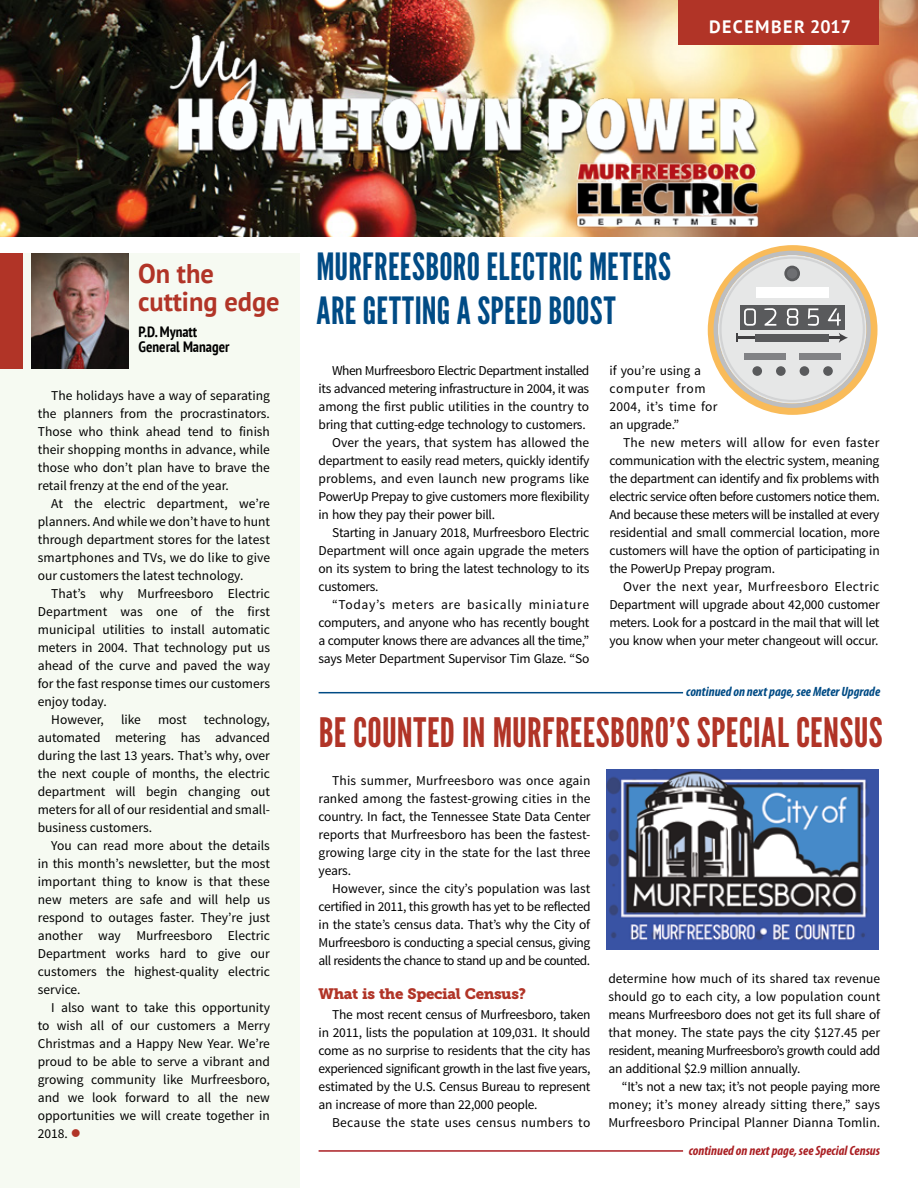
<style>
.page{position:relative;width:918px;height:1188px;background:#fff}
.page>*{position:absolute;margin:0;border:0;box-sizing:border-box;transform-origin:0 0}
.t1{font:40.5px "League Gothic";letter-spacing:.01em;color:#b13427}
.t2{font:37.5px/43.5px "League Gothic";letter-spacing:.01em;color:#004b85}
.t3{font:700 27px/28.5px "PT Sans";color:#b13427}
.t4{font:700 18px "PT Sans";letter-spacing:.08em;color:#fff}
.t5{font:700 condensed 15px/15px "PT Sans";color:#000}
.t6{font:15px "Museo Slab 900";letter-spacing:-.025em;color:#b13427}
.t7{font:13.5px/18px "Source Sans Pro";letter-spacing:-.01em;color:#000;text-align:justify}
.t8{font:13.5px "Source Sans Pro";letter-spacing:-.03em;color:#000}
.t9{font:13.5px/18px "Source Sans Pro";letter-spacing:.025em;color:#000}
.t10{font:13.5px "Source Sans Pro";letter-spacing:-.035em;color:#000}
.t11{font:italic 700 condensed 13.5px "Myriad Pro";color:#aa1f23}
.t12{font:13.5px "Source Sans Pro";letter-spacing:.05em;color:#000}
.t13{font:italic 700 condensed 13.5px "Myriad Pro";color:#004b85}
.t14{font:13.5px "Source Sans Pro";letter-spacing:.02em;color:#000}
.t15{font:13.5px "Source Sans Pro";letter-spacing:.01em;color:#000}
.s1{color:#b13427}
</style>
<div class="page">
<img style="left:0;top:0;width:918px;height:237px">
<div style="left:678px;top:0;width:201px;height:45px;background:#b13427"></div>
<img style="left:155px;top:25px;width:608px;height:211px">
<hr style="left:319px;top:692px;width:364px;height:1px;background:#004b85">
<hr style="left:319px;top:1150px;width:364px;height:2px;background:#aa1f23">
<div style="left:0;top:253px;width:300px;height:935px;background:#f6faf2"></div>
<div style="left:0;top:253px;width:23px;height:116px;background:#b13427"></div>
<img style="left:32px;top:253px;width:97px;height:116px">
<img style="left:606px;top:770px;width:273px;height:179px">
<div style="left:708px;top:245px;width:169px;height:170px;background:#f9bb59;border-radius:50%"></div>
<svg style="left:714px;top:251px;width:157px;height:157px"></svg>
<div style="left:787px;top:268px;width:10px;height:11px;background:#6e6f72;border-radius:50%"></div>
<h3 class="t4" style="left:709px;top:14px;width:143px">DECEMBER 2017</h3>
<h3 class="t3" style="left:138px;top:258px;width:143px">On the cutting edge</h3>
<p class="t5" style="left:139px;top:324px;width:92px">P.D. Mynatt<br>General Manager</p>
<p class="t7" style="left:38px;top:387px;width:234px;text-indent:14px">The holidays have a way of separating the planners from the procrastinators.<br>Those who think ahead tend to finish their shopping months in advance, while those who don’t plan have to brave the retail frenzy at the end of the year.</p>
<p class="t7" style="left:38px;top:495px;width:234px;text-indent:14px">At the electric department, we’re planners. And while we don’t have to hunt through department stores for the latest smartphones and TVs, we do like to give our customers the latest technology.</p>
<p class="t7" style="left:51px;top:585px;width:220px">That’s why Murfreesboro Electric</p>
<p class="t15" style="left:38px;top:603px;width:234px">Department was one of the first</p>
<p class="t7" style="left:38px;top:621px;width:234px">municipal utilities to install automatic</p>
<p class="t7" style="left:38px;top:639px;width:234px">meters in 2004. That technology put us</p>
<p class="t7" style="left:38px;top:657px;width:234px">ahead of the curve and paved the way</p>
<p class="t7" style="left:38px;top:675px;width:234px">for the fast response times our customers</p>
<p class="t7" style="left:38px;top:693px;width:71px">enjoy today.</p>
<p class="t7" style="left:51px;top:711px;width:54px">However,</p>
<p class="t7" style="left:121px;top:711px;width:21px">like</p>
<p class="t7" style="left:158px;top:711px;width:30px">most</p>
<p class="t7" style="left:38px;top:711px;width:234px;text-indent:166px">technology, automated metering has advanced during the last 13 years. That’s why, over the next couple of months, the electric department will begin changing out meters for all of our residential and small&shy;business customers.</p>
<p class="t7" style="left:38px;top:837px;width:234px;text-indent:14px">You can read more about the details in this month’s newsletter, but the most important thing to know is that these new meters are safe and will help us respond to outages faster. They’re just another way Murfreesboro Electric Department works hard to give our customers the highest-quality electric service.</p>
<p class="t7" style="left:38px;top:999px;width:234px;text-indent:14px">I also want to take this opportunity to wish all of our customers a Merry Christmas and a Happy New Year. We’re proud to be able to serve a vibrant and growing community like Murfreesboro, and we look forward to all the new opportunities we will create together in 2018. <span class="s1">●</span></p>
<h2 class="t2" style="left:316px;top:245px;width:356px">MURFREESBORO ELECTRIC METERS<br>ARE GETTING A SPEED BOOST</h2>
<p class="t10" style="left:332px;top:362px;width:259px">When Murfreesboro Electric Department installed</p>
<p class="t8" style="left:319px;top:380px;width:272px">its advanced metering infrastructure in 2004, it was</p>
<p class="t7" style="left:319px;top:398px;width:272px">among the first public utilities in the country to</p>
<p class="t7" style="left:319px;top:416px;width:269px">bring that cutting-edge technology to customers.</p>
<p class="t7" style="left:332px;top:434px;width:259px">Over the years, that system has allowed the</p>
<p class="t7" style="left:319px;top:452px;width:272px">department to easily read meters, quickly identify</p>
<p class="t7" style="left:319px;top:470px;width:272px">problems, and even launch new programs like</p>
<p class="t7" style="left:319px;top:488px;width:272px">PowerUp Prepay to give customers more flexibility</p>
<p class="t7" style="left:319px;top:506px;width:178px">in how they pay their power bill.</p>
<p class="t7" style="left:332px;top:524px;width:259px">Starting in January 2018, Murfreesboro Electric</p>
<p class="t7" style="left:319px;top:542px;width:272px">Department will once again upgrade the meters</p>
<p class="t7" style="left:319px;top:560px;width:272px">on its system to bring the latest technology to its</p>
<p class="t7" style="left:319px;top:578px;width:61px">customers.</p>
<p class="t12" style="left:332px;top:596px;width:259px">“Today’s meters are basically miniature</p>
<p class="t7" style="left:319px;top:614px;width:272px">computers, and anyone who has recently bought</p>
<p class="t8" style="left:319px;top:632px;width:272px">a computer knows there are advances all the time,”</p>
<p class="t7" style="left:319px;top:650px;width:272px">says Meter Department Supervisor Tim Glaze. “So</p>
<p class="t9" style="left:610px;top:362px;width:110px">if you’re using a computer from<br>2004, it’s time for an upgrade.”</p>
<p class="t7" style="left:610px;top:434px;width:272px;text-indent:14px">The new meters will allow for even faster communication with the electric system, meaning the department can identify and fix problems with electric service often before customers notice them.<br>And because these meters will be installed at every residential and small commercial location, more customers will have the option of participating in the PowerUp Prepay program.</p>
<p class="t7" style="left:610px;top:578px;width:272px;text-indent:14px">Over the next year, Murfreesboro Electric Department will upgrade about 42,000 customer meters. Look for a postcard in the mail that will let you know when your meter changeout will occur.</p>
<p class="t13" style="left:686px;top:683px;width:195px">continued on next page, see Meter Upgrade</p>
<h1 class="t1" style="left:319px;top:708px;width:566px">BE COUNTED IN MURFREESBORO’S SPECIAL CENSUS</h1>
<p class="t7" style="left:319px;top:771px;width:273px;text-indent:14px">This summer, Murfreesboro was once again ranked among the fastest-growing cities in the country. In fact, the Tennessee State Data Center reports that Murfreesboro has been the fastest&shy;growing large city in the state for the last three years.</p>
<p class="t7" style="left:319px;top:879px;width:273px;text-indent:14px">However, since the city’s population was last certified in 2011, this growth has yet to be reflected in the state’s census data. That’s why the City of Murfreesboro is conducting a special census, giving all residents the chance to stand up and be counted.</p>
<p class="t6" style="left:319px;top:985px;width:209px">What is the Special Census?</p>
<p class="t7" style="left:319px;top:1005px;width:273px;text-indent:14px">The most recent census of Murfreesboro, taken in 2011, lists the population at 109,031. It should come as no surprise to residents that the city has experienced significant growth in the last five years, estimated by the U.S. Census Bureau to represent an increase of more than 22,000 people.</p>
<p class="t14" style="left:332px;top:1114px;width:260px">Because the state uses census numbers to</p>
<p class="t7" style="left:608px;top:969px;width:273px">determine how much of its shared tax revenue should go to each city, a low population count means Murfreesboro does not get its full share of that money. The state pays the city $127.45 per resident, meaning Murfreesboro’s growth could add an additional $2.9 million annually.</p>
<p class="t7" style="left:608px;top:1077px;width:273px;text-indent:14px">“It’s not a new tax; it’s not people paying more money; it’s money already sitting there,” says Murfreesboro Principal Planner Dianna Tomlin.</p>
<p class="t11" style="left:689px;top:1142px;width:193px">continued on next page, see Special Census</p>
</div>
